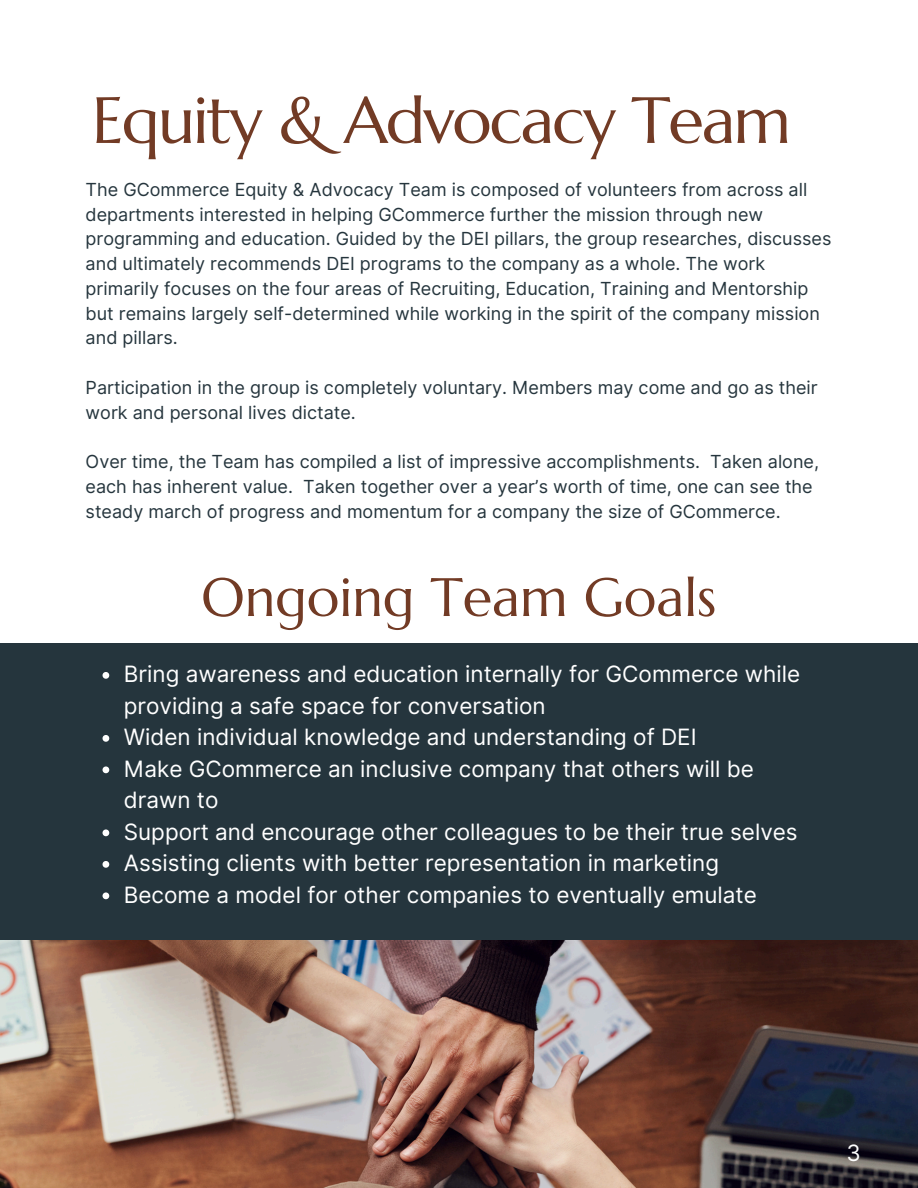
<style>
.page{position:relative;width:918px;height:1188px;background:#fff}
.page>*{position:absolute;margin:0;border:0;box-sizing:border-box;transform-origin:0 0}
.t1{font:65.1px "Marcellus";letter-spacing:-.03em;color:#723b25}
.t2{font:54px "Marcellus";color:#723b25}
.t3{font:22.5px/31.5px "Inter";color:#fff}
.t4{font:18px/24.8px "Inter";color:#25353d}
</style>
<div class="page">
<img style="left:0;top:940px;width:918px;height:248px">
<div style="left:0;top:643px;width:918px;height:297px;background:#25353d"></div>
<svg style="left:103px;top:672px;width:6px;height:7px"></svg>
<svg style="left:103px;top:735px;width:6px;height:7px"></svg>
<svg style="left:103px;top:766px;width:6px;height:7px"></svg>
<svg style="left:103px;top:829px;width:6px;height:7px"></svg>
<svg style="left:103px;top:861px;width:6px;height:7px"></svg>
<svg style="left:103px;top:892px;width:6px;height:7px"></svg>
<h1 class="t1" style="left:92px;top:80px;width:701px">Equity &amp; Advocacy Team</h1>
<p class="t4" style="left:86px;top:177px;width:747px">The GCommerce Equity &amp; Advocacy Team is composed of volunteers from across all departments interested in helping GCommerce further the mission through new programming and education. Guided by the DEI pillars, the group researches, discusses and ultimately recommends DEI programs to the company as a whole. The work primarily focuses on the four areas of Recruiting, Education, Training and Mentorship but remains largely self-determined while working in the spirit of the company mission and pillars.</p>
<p class="t4" style="left:86px;top:375px;width:734px">Participation in the group is completely voluntary. Members may come and go as their work and personal lives dictate.</p>
<p class="t4" style="left:86px;top:449px;width:735px">Over time, the Team has compiled a list of impressive accomplishments. Taken alone, each has inherent value. Taken together over a year’s worth of time, one can see the steady march of progress and momentum for a company the size of GCommerce.</p>
<p class="t2" style="left:201px;top:563px;width:517px">Ongoing Team Goals</p>
<h2 class="t3" style="left:124px;top:658px;width:678px">Bring awareness and education internally for GCommerce while providing a safe space for conversation</h2>
<p class="t3" style="left:124px;top:721px;width:574px">Widen individual knowledge and understanding of DEI</p>
<p class="t3" style="left:124px;top:753px;width:631px">Make GCommerce an inclusive company that others will be drawn to</p>
<p class="t3" style="left:124px;top:816px;width:675px">Support and encourage other colleagues to be their true selves</p>
<p class="t3" style="left:124px;top:847px;width:597px">Assisting clients with better representation in marketing</p>
<p class="t3" style="left:124px;top:879px;width:634px">Become a model for other companies to eventually emulate</p>
<p class="t3" style="left:847px;top:1137px;width:16px">3</p>
</div>
